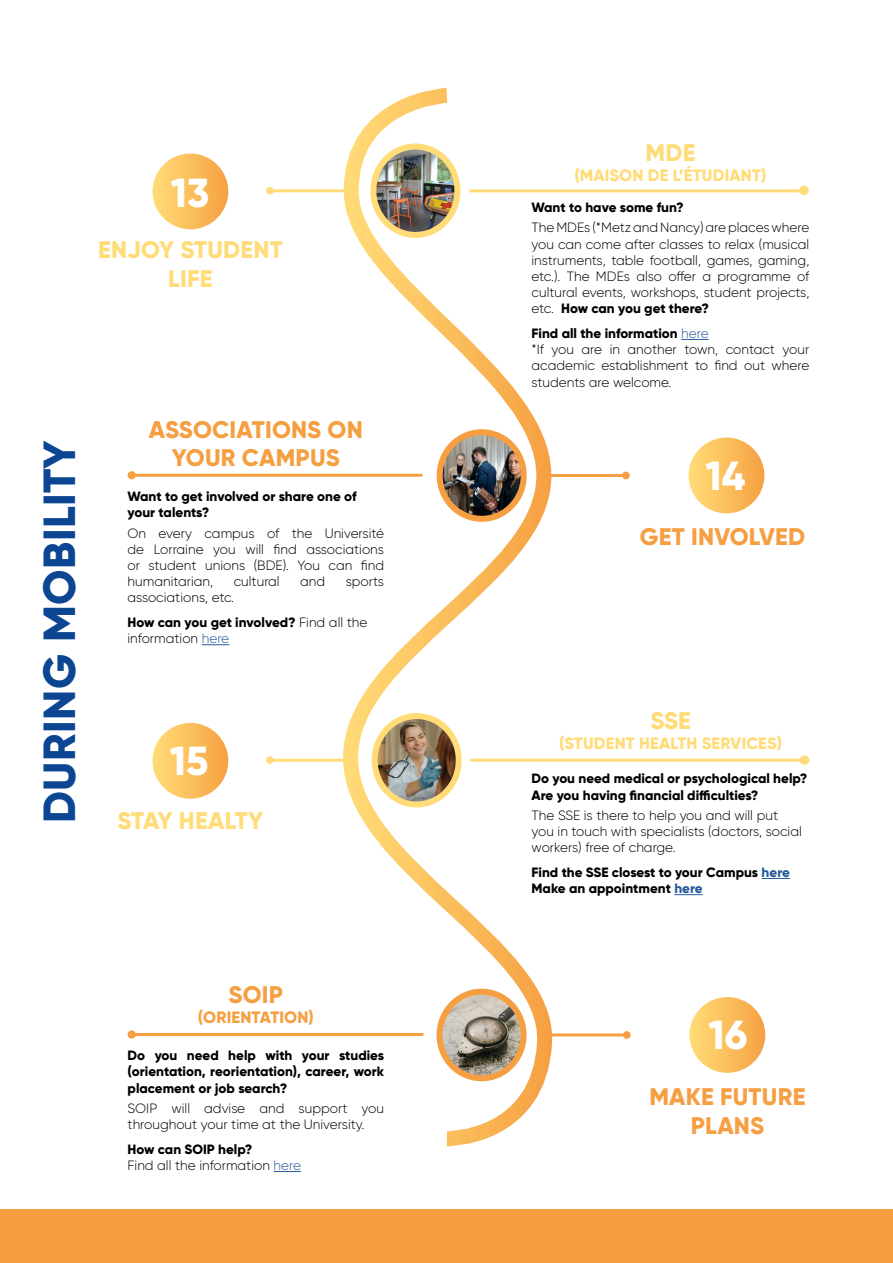
<style>
.page{position:relative;width:893px;height:1263px;background:#fff}
.page>*{position:absolute;margin:0;border:0;box-sizing:border-box;transform-origin:0 0}
.t1{font:800 45px "Gilroy";letter-spacing:.01em;color:#0c4693}
.t2{font:800 40.5px "Gilroy";color:#fff}
.t3{font:800 24px/28.8px "Gilroy";letter-spacing:.01em;color:#f59f42;text-align:center}
.t4{font:800 24px/28.8px "Gilroy";letter-spacing:.01em;color:#ffdc78;text-align:center}
.t5{font:800 16.5px "Gilroy";letter-spacing:.01em;color:#ffdc78}
.t6{font:800 16.5px "Gilroy";letter-spacing:.01em;color:#f59f42}
.t7{font:300 13.5px/16.2px "Gilroy";color:#000}
.t8{font:800 13.5px/16.2px "Gilroy";color:#000}
.s1{font-weight:800}
.s2{color:#275b9b}
</style>
<div class="page">
<hr style="left:270px;top:189px;width:81px;height:3px;background:#ffdc78">
<svg style="left:337px;top:87px;width:223px;height:1060px"></svg>
<div style="left:152px;top:153px;width:76px;height:76px;background:linear-gradient(to right,#ffdf7d,#f6a242);border-radius:38px"></div>
<div style="left:266px;top:187px;width:8px;height:8px;background:#ffdc78;border-radius:50%"></div>
<hr style="left:545px;top:474px;width:81px;height:3px;background:#f59f42">
<div style="left:622px;top:472px;width:8px;height:7px;background:#f59f42;border-radius:50%"></div>
<div style="left:689px;top:438px;width:75px;height:75px;background:linear-gradient(to right,#fd7,#f6a143);border-radius:38px"></div>
<hr style="left:132px;top:474px;width:290px;height:3px;background:#f59f42">
<div style="left:128px;top:471px;width:8px;height:8px;background:#f59f42;border-radius:50%"></div>
<svg style="left:202px;top:644px;width:27px;height:1px"></svg>
<hr style="left:469px;top:189px;width:336px;height:3px;background:#ffdc78">
<svg style="left:681px;top:339px;width:28px;height:1px"></svg>
<div style="left:1px;top:1210px;width:891px;height:52px;background:#f59f42"></div>
<div style="left:0;top:1209px;width:893px;height:54px;border:2px solid #f59f42"></div>
<hr style="left:270px;top:759px;width:81px;height:3px;background:#ffdc78">
<div style="left:152px;top:723px;width:76px;height:76px;background:linear-gradient(to right,#ffdf7d,#f6a243);border-radius:38px"></div>
<div style="left:266px;top:756px;width:8px;height:8px;background:#ffdc78;border-radius:50%"></div>
<hr style="left:470px;top:759px;width:335px;height:3px;background:#ffdc78">
<div style="left:800px;top:755px;width:9px;height:10px;background:#ffdc78;border-radius:50%"></div>
<svg style="left:762px;top:878px;width:28px;height:1px"></svg>
<svg style="left:674px;top:894px;width:29px;height:1px"></svg>
<hr style="left:546px;top:1033px;width:81px;height:3px;background:#f59f42">
<div style="left:623px;top:1031px;width:8px;height:8px;background:#f59f42;border-radius:50%"></div>
<div style="left:689px;top:997px;width:76px;height:76px;background:linear-gradient(to right,#ffdf7d,#f6a242);border-radius:38px"></div>
<hr style="left:132px;top:1033px;width:291px;height:3px;background:#f59f42">
<div style="left:128px;top:1030px;width:8px;height:8px;background:#f59f42;border-radius:50%"></div>
<svg style="left:274px;top:1171px;width:27px;height:1px"></svg>
<img style="left:440px;top:433px;width:84px;height:86px">
<div style="left:437px;top:429px;width:90px;height:93px;border:6px solid #f59f42;border-radius:50%"></div>
<img style="left:376px;top:716px;width:83px;height:88px">
<div style="left:372px;top:713px;width:90px;height:94px;border:6px solid #ffdc78;border-radius:50%"></div>
<img style="left:439px;top:992px;width:85px;height:86px">
<div style="left:436px;top:989px;width:91px;height:92px;border:6px solid #f59f42;border-radius:50%"></div>
<img style="left:373px;top:147px;width:84px;height:88px">
<div style="left:370px;top:144px;width:90px;height:94px;border:6px solid #ffdc78;border-radius:50%"></div>
<div style="left:799px;top:186px;width:10px;height:9px;background:#ffdc78;border-radius:50%"></div>
<h2 class="t2" style="left:171px;top:167px;width:40px">13</h2>
<h3 class="t4" style="left:98px;top:235px;width:186px">ENJOY STUDENT<br>LIFE</h3>
<h1 class="t1" style="left:31px;top:823px;width:384px;rotate:-90deg">DURING MOBILITY</h1>
<h3 class="t3" style="left:149px;top:415px;width:215px">ASSOCIATIONS ON<br>YOUR CAMPUS</h3>
<p class="t8" style="left:128px;top:488px;width:230px">Want to get involved or share one of your talents?</p>
<p class="t7" style="left:128px;top:525px;width:258px;text-align:justify">On every campus of the Université de Lorraine you will find associations or student unions (BDE). You can find humanitarian,</p>
<p class="t7" style="left:234px;top:573px;width:47px">cultural</p>
<p class="t7" style="left:300px;top:573px;width:27px">and</p>
<p class="t7" style="left:346px;top:573px;width:40px">sports</p>
<p class="t7" style="left:128px;top:585px;width:241px;line-height:24.8px">associations, etc.<br><span class="s1">How can you get involved?</span> Find all the</p>
<p class="t7" style="left:128px;top:630px;width:103px">information <span class="s2">here</span></p>
<h2 class="t2" style="left:175px;top:733px;width:34px">11</h2>
<h2 class="t2" style="left:170px;top:735px;width:40px">15</h2>
<h3 class="t4" style="left:118px;top:806px;width:147px">STAY HEALTY</h3>
<h3 class="t3" style="left:229px;top:980px;width:56px">SOIP</h3>
<p class="t6" style="left:198px;top:1007px;width:118px">(ORIENTATION)</p>
<p class="t8" style="left:128px;top:1047px;width:258px">Do you need help with your studies</p>
<p class="t8" style="left:128px;top:1063px;width:258px">(orientation, reorientation), career, work placement or job search?</p>
<p class="t7" style="left:128px;top:1100px;width:258px">SOIP will advise and support you throughout your time at the University.</p>
<p class="t7" style="left:128px;top:1141px;width:175px"><span class="s1">How can SOIP help?<br></span>Find all the information <span class="s2">here</span></p>
<h3 class="t4" style="left:645px;top:139px;width:51px">MDE</h3>
<p class="t5" style="left:574px;top:165px;width:193px">(MAISON DE L’ÉTUDIANT)</p>
<p class="t8" style="left:531px;top:199px;width:154px">Want to have some fun?</p>
<p class="t7" style="left:531px;top:219px;width:279px;text-align:justify">The MDEs (*Metz and Nancy) are places where you can come after classes to relax (musical instruments, table football, games, gaming, etc.). The MDEs also offer a programme of cultural events, workshops, student projects, etc. <span class="s1">How can you get there?</span></p>
<p class="t7" style="left:531px;top:325px;width:279px"><span class="s1">Find all the information</span> <span class="s2">here<br></span>*If you are in another town, contact your academic establishment to find out where students are welcome.</p>
<h2 class="t2" style="left:706px;top:450px;width:41px">14</h2>
<h3 class="t3" style="left:640px;top:522px;width:167px">GET INVOLVED</h3>
<h3 class="t4" style="left:650px;top:706px;width:42px">SSE</h3>
<p class="t5" style="left:559px;top:733px;width:225px">(STUDENT HEALTH SERVICES)</p>
<p class="t8" style="left:531px;top:770px;width:277px">Do you need medical or psychological help?<br>Are you having financial difficulties?</p>
<p class="t7" style="left:531px;top:807px;width:272px">The SSE is there to help you and will put you in touch with specialists (doctors, social workers) free of charge.</p>
<p class="t8" style="left:531px;top:864px;width:260px">Find the SSE closest to your Campus <span class="s2">here<br></span>Make an appointment <span class="s2">here</span></p>
<h2 class="t2" style="left:708px;top:1010px;width:41px">16</h2>
<h3 class="t3" style="left:649px;top:1082px;width:158px">MAKE FUTURE<br>PLANS</h3>
</div>
